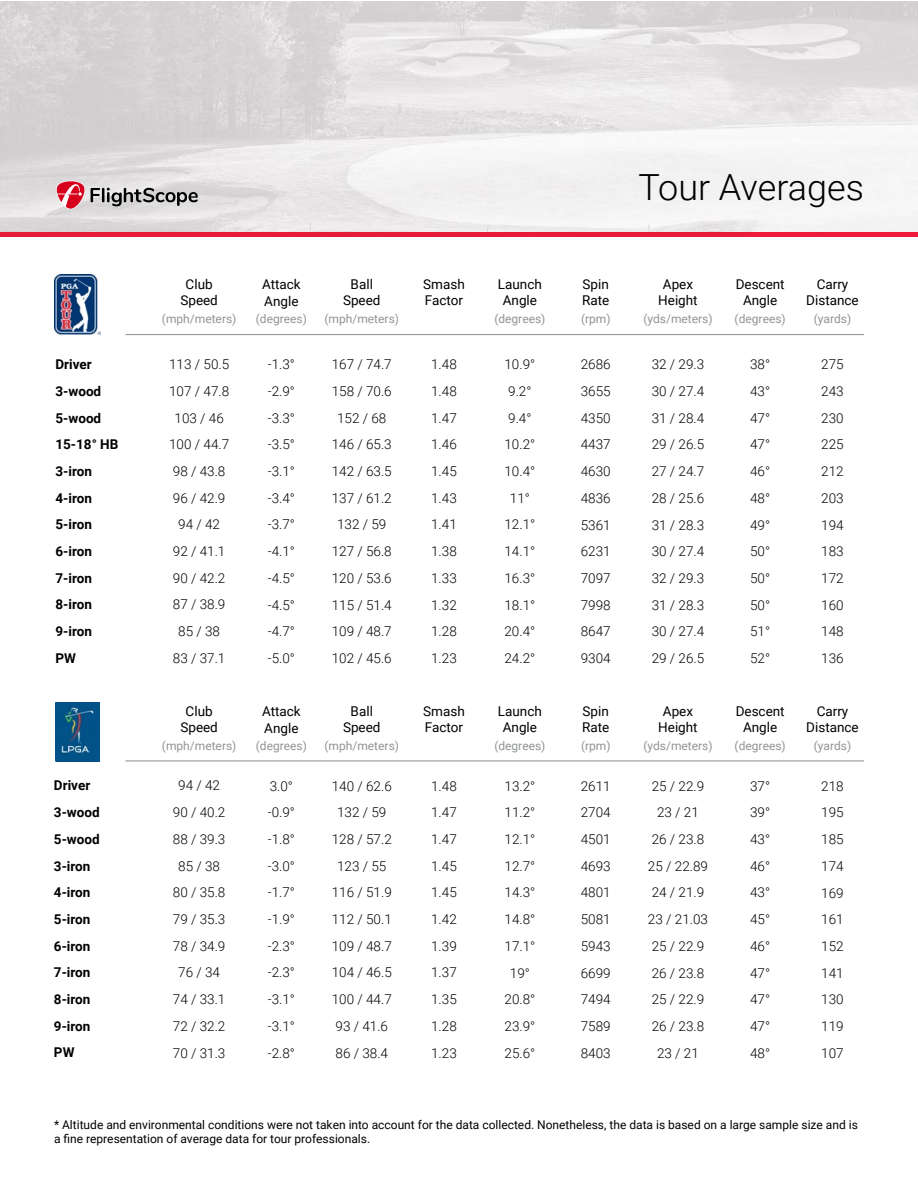
<style>
.page{position:relative;width:918px;height:1188px;background:#fff}
.page>*{position:absolute;margin:0;border:0;box-sizing:border-box;transform-origin:0 0}
.t1{font:300 36px "Roboto";color:#000}
.t2{font:300 13.5px/26.7px "Roboto";color:#000;text-align:justify}
.t3{font:13.5px/16.2px "Roboto";color:#000;text-align:center}
.t4{font:700 13.5px/26.7px "Roboto";color:#000}
.t5{font:12px/14.4px "Roboto";color:#000}
.t6{font:12px "Roboto";color:#919496}
</style>
<div class="page">
<img style="left:0;top:1px;width:918px;height:236px">
<img style="left:54px;top:275px;width:47px;height:59px">
<hr style="left:125px;top:334px;width:739px;height:1px;background:#8e8d8e">
<img style="left:56px;top:702px;width:44px;height:59px">
<hr style="left:125px;top:761px;width:739px;height:1px;background:#8e8d8e">
<svg style="left:56px;top:181px;width:142px;height:28px;background:#bba2a6"></svg>
<p class="t3" style="left:180px;top:276px;width:39px">Club<br>Speed</p>
<p class="t6" style="left:162px;top:310px;width:76px">(mph/meters)</p>
<p class="t3" style="left:262px;top:276px;width:40px;text-align:left">Attack<br>Angle</p>
<p class="t6" style="left:256px;top:310px;width:53px">(degrees)</p>
<p class="t3" style="left:343px;top:276px;width:39px">Ball<br>Speed</p>
<p class="t6" style="left:325px;top:310px;width:76px">(mph/meters)</p>
<p class="t3" style="left:423px;top:276px;width:43px;text-align:left">Smash<br>Factor</p>
<p class="t3" style="left:498px;top:276px;width:45px">Launch<br>Angle</p>
<p class="t6" style="left:494px;top:310px;width:53px">(degrees)</p>
<p class="t3" style="left:582px;top:276px;width:29px;text-align:left">Spin<br>Rate</p>
<p class="t6" style="left:581px;top:310px;width:31px">(rpm)</p>
<h1 class="t1" style="left:638px;top:162px;width:227px">Tour Averages</h1>
<p class="t3" style="left:658px;top:276px;width:41px">Apex<br>Height</p>
<p class="t6" style="left:643px;top:310px;width:71px">(yds/meters)</p>
<p class="t3" style="left:736px;top:276px;width:51px">Descent<br>Angle</p>
<p class="t6" style="left:735px;top:310px;width:53px">(degrees)</p>
<p class="t3" style="left:806px;top:276px;width:54px">Carry<br>Distance</p>
<p class="t6" style="left:814px;top:310px;width:39px">(yards)</p>
<p class="t4" style="left:55px;top:350px;width:64px">Driver<br>3-wood<br>5-wood<br>15-18° HB<br>3-iron<br>4-iron<br>5-iron<br>6-iron<br>7-iron<br>8-iron<br>9-iron<br>PW</p>
<p class="t2" style="left:169px;top:351px;width:62px;text-align:center">113 / 50.5<br>107 / 47.8<br>103 / 46<br>100 / 44.7<br>98 / 43.8<br>96 / 42.9<br>94 / 42<br>92 / 41.1<br>90 / 42.2<br>87 / 38.9<br>85 / 38<br>83 / 37.1</p>
<p class="t2" style="left:268px;top:351px;width:29px">-1.3° -2.9° -3.3° -3.5° -3.1° -3.4° -3.7° -4.1° -4.5° -4.5° -4.7° -5.0°</p>
<p class="t2" style="left:332px;top:351px;width:62px;text-align:center">167 / 74.7<br>158 / 70.6<br>152 / 68<br>146 / 65.3<br>142 / 63.5<br>137 / 61.2<br>132 / 59<br>127 / 56.8<br>120 / 53.6<br>115 / 51.4<br>109 / 48.7<br>102 / 45.6</p>
<p class="t2" style="left:431px;top:351px;width:27px">1.48<br>1.48<br>1.47<br>1.46<br>1.45<br>1.43<br>1.41<br>1.38<br>1.33<br>1.32<br>1.28<br>1.23</p>
<p class="t2" style="left:505px;top:351px;width:32px;text-align:center">10.9°<br>9.2°<br>9.4°<br>10.2°<br>10.4°<br>11°<br>12.1°<br>14.1°<br>16.3°<br>18.1°<br>20.4°<br>24.2°</p>
<p class="t2" style="left:581px;top:351px;width:31px">2686<br>3655<br>4350<br>4437<br>4630<br>4836<br>5361<br>6231<br>7097<br>7998<br>8647<br>9304</p>
<p class="t2" style="left:652px;top:351px;width:54px">32 / 29.3<br>30 / 27.4<br>31 / 28.4<br>29 / 26.5<br>27 / 24.7<br>28 / 25.6<br>31 / 28.3<br>30 / 27.4<br>32 / 29.3<br>31 / 28.3<br>30 / 27.4<br>29 / 26.5</p>
<p class="t2" style="left:750px;top:351px;width:22px">38° 43° 47° 47° 46° 48° 49° 50° 50° 50° 51° 52°</p>
<p class="t2" style="left:821px;top:351px;width:24px">275<br>243<br>230<br>225<br>212<br>203<br>194<br>183<br>172<br>160<br>148<br>136</p>
<p class="t3" style="left:180px;top:703px;width:39px">Club<br>Speed</p>
<p class="t6" style="left:162px;top:737px;width:76px">(mph/meters)</p>
<p class="t3" style="left:262px;top:703px;width:40px;text-align:left">Attack<br>Angle</p>
<p class="t6" style="left:256px;top:737px;width:53px">(degrees)</p>
<p class="t3" style="left:343px;top:703px;width:39px">Ball<br>Speed</p>
<p class="t6" style="left:325px;top:737px;width:76px">(mph/meters)</p>
<p class="t3" style="left:423px;top:703px;width:43px;text-align:left">Smash<br>Factor</p>
<p class="t3" style="left:498px;top:703px;width:45px">Launch<br>Angle</p>
<p class="t6" style="left:494px;top:737px;width:53px">(degrees)</p>
<p class="t3" style="left:582px;top:703px;width:29px;text-align:left">Spin<br>Rate</p>
<p class="t6" style="left:581px;top:737px;width:31px">(rpm)</p>
<p class="t3" style="left:658px;top:703px;width:41px">Apex<br>Height</p>
<p class="t6" style="left:643px;top:737px;width:71px">(yds/meters)</p>
<p class="t3" style="left:736px;top:703px;width:51px">Descent<br>Angle</p>
<p class="t6" style="left:735px;top:737px;width:53px">(degrees)</p>
<p class="t3" style="left:806px;top:703px;width:54px">Carry<br>Distance</p>
<p class="t6" style="left:814px;top:737px;width:39px">(yards)</p>
<p class="t4" style="left:54px;top:772px;width:47px">Driver<br>3-wood<br>5-wood<br>3-iron<br>4-iron<br>5-iron<br>6-iron<br>7-iron<br>8-iron<br>9-iron<br>PW</p>
<p class="t2" style="left:173px;top:772px;width:54px;text-align:center">94 / 42<br>90 / 40.2<br>88 / 39.3<br>85 / 38<br>80 / 35.8<br>79 / 35.3<br>78 / 34.9<br>76 / 34<br>74 / 33.1<br>72 / 32.2<br>70 / 31.3</p>
<p class="t2" style="left:268px;top:772px;width:29px;text-align:left">3.0° -0.9° -1.8° -3.0° -1.7° -1.9° -2.3° -2.3° -3.1° -3.1° -2.8°</p>
<p class="t2" style="left:332px;top:772px;width:62px;text-align:center">140 / 62.6<br>132 / 59<br>128 / 57.2<br>123 / 55<br>116 / 51.9<br>112 / 50.1<br>109 / 48.7<br>104 / 46.5<br>100 / 44.7<br>93 / 41.6<br>86 / 38.4</p>
<p class="t2" style="left:431px;top:772px;width:27px">1.48<br>1.47<br>1.47<br>1.45<br>1.45<br>1.42<br>1.39<br>1.37<br>1.35<br>1.28<br>1.23</p>
<p class="t2" style="left:505px;top:772px;width:32px;text-align:center">13.2°<br>11.2°<br>12.1°<br>12.7°<br>14.3°<br>14.8°<br>17.1°<br>19°<br>20.8°<br>23.9°<br>25.6°</p>
<p class="t2" style="left:581px;top:772px;width:31px">2611<br>2704<br>4501<br>4693<br>4801<br>5081<br>5943<br>6699<br>7494<br>7589<br>8403</p>
<p class="t2" style="left:648px;top:772px;width:62px;text-align:center">25 / 22.9<br>23 / 21<br>26 / 23.8<br>25 / 22.89<br>24 / 21.9<br>23 / 21.03<br>25 / 22.9<br>26 / 23.8<br>25 / 22.9<br>26 / 23.8<br>23 / 21</p>
<p class="t2" style="left:750px;top:772px;width:22px">37° 39° 43° 46° 43° 45° 46° 47° 47° 47° 48°</p>
<p class="t2" style="left:821px;top:772px;width:24px">218<br>195<br>185<br>174<br>169<br>161<br>152<br>141<br>130<br>119<br>107</p>
<p class="t5" style="left:54px;top:1117px;width:805px">* Altitude and environmental conditions were not taken into account for the data collected. Nonetheless, the data is based on a large sample size and is a fine representation of average data for tour professionals.</p>
</div>
